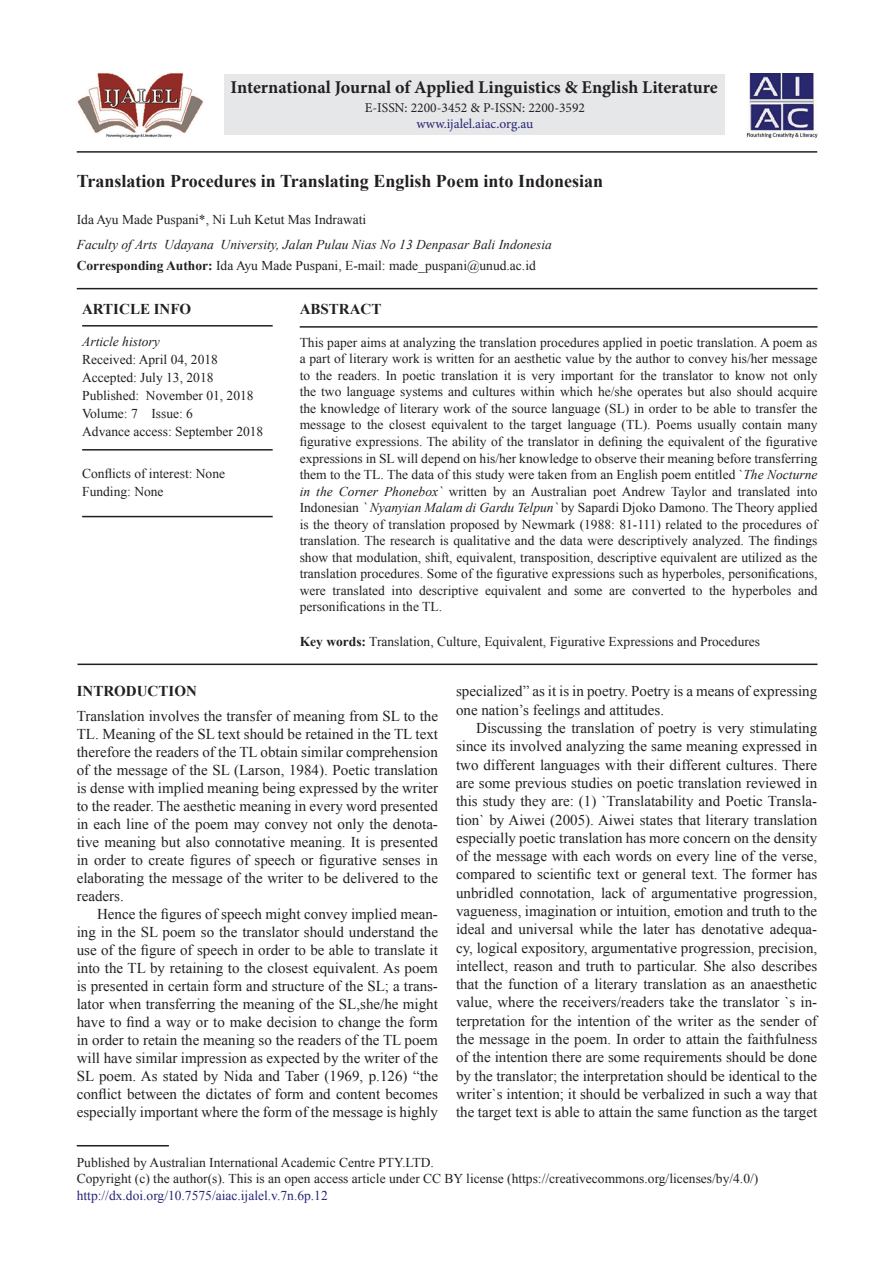
<style>
.page{position:relative;width:894px;height:1263px;background:#fff}
.page>*{position:absolute;margin:0;border:0;box-sizing:border-box;transform-origin:0 0}
.AT{font:700 18px "Times New Roman";color:#231f20}
.J_Name{font:700 18px "Minion Pro";color:#231f20}
.TX{font:15px/18.3px "Times New Roman";color:#231f20;text-align:justify}
.TXFL{font:15px/18px "Times New Roman";color:#231f20;text-align:justify}
.ART_INFO{font:700 15px "Times New Roman";color:#231f20}
.ABSH{font:700 15px "Times New Roman";color:#231f20}
.ABS{font:13.5px/16.5px "Times New Roman";color:#231f20;text-align:justify}
.PUB_Details{font:13.5px/16.5px "Times New Roman";color:#231f20}
.HIS{font:13.5px/18px "Times New Roman";color:#231f20}
.KWD{font:13.5px "Times New Roman";color:#231f20}
.AFF{font:italic 13.5px "Times New Roman";color:#231f20}
.ADD{font:13.5px "Times New Roman";color:#231f20}
.AU{font:13.5px "Times New Roman";color:#231f20}
.HIS_1{font:13.5px/18px "Times New Roman";color:#231f20}
.ISSN_Num{font:13.5px "Minion Pro";color:#231f20}
.ISSN_Web{font:13.5px "Minion Pro";color:#282574}
.s1{font-weight:700}
.s2{font-style:italic}
.s3{color:#282574}
</style>
<div class="page">
<hr style="left:77px;top:151px;width:739px;height:2px;background:#231f20">
<hr style="left:77px;top:288px;width:740px;height:1px;background:#231f20">
<hr style="left:299px;top:326px;width:518px;height:2px;background:#231f20">
<hr style="left:77px;top:663px;width:740px;height:2px;background:#231f20">
<hr style="left:77px;top:1145px;width:92px;height:1px;background:#231f20">
<div style="left:224px;top:74px;width:501px;height:60px;background:#e6e7e9"></div>
<img style="left:746px;top:73px;width:70px;height:65px">
<img style="left:77px;top:73px;width:126px;height:65px">
<hr style="left:82px;top:325px;width:190px;height:1px;background:#231f20">
<hr style="left:82px;top:449px;width:190px;height:1px;background:#231f20">
<hr style="left:82px;top:516px;width:190px;height:1px;background:#231f20">
<p class="J_Name" style="left:230px;top:75px;width:488px">International Journal of Applied Linguistics &amp; English Literature</p>
<p class="ISSN_Num" style="left:364px;top:98px;width:222px">E-ISSN: 2200-3452 &amp; P-ISSN: 2200-3592</p>
<p class="ISSN_Web" style="left:416px;top:115px;width:118px">www.ijalel.aiac.org.au</p>
<p class="AT" style="left:77px;top:169px;width:527px">Translation Procedures in Translating English Poem into Indonesian</p>
<p class="AU" style="left:77px;top:210px;width:291px">Ida Ayu Made Puspani*, Ni Luh Ketut Mas Indrawati</p>
<p class="AFF" style="left:77px;top:236px;width:476px">Faculty of Arts Udayana University, Jalan Pulau Nias No 13 Denpasar Bali Indonesia</p>
<p class="ADD" style="left:77px;top:257px;width:460px"><span class="s1">Corresponding Author:</span> Ida Ayu Made Puspani, E-mail: made_puspani@unud.ac.id</p>
<p class="ABSH" style="left:299px;top:299px;width:83px">ABSTRACT</p>
<p class="ABS" style="left:299px;top:334px;width:519px">This paper aims at analyzing the translation procedures applied in poetic translation. A poem as a part of literary work is written for an aesthetic value by the author to convey his/her message to the readers. In poetic translation it is very important for the translator to know not only the two language systems and cultures within which he/she operates but also should acquire the knowledge of literary work of the source language (SL) in order to be able to transfer the message to the closest equivalent to the target language (TL). Poems usually contain many figurative expressions. The ability of the translator in defining the equivalent of the figurative expressions in SL will depend on his/her knowledge to observe their meaning before transferring them to the TL. The data of this study were taken from an English poem entitled `<span class="s2">The Nocturne in the Corner Phonebox`</span> written by an Australian poet Andrew Taylor and translated into Indonesian <span class="s2">` Nyanyian Malam di Gardu Telpun`</span> by Sapardi Djoko Damono. The Theory applied is the theory of translation proposed by Newmark (1988: 81-111) related to the procedures of translation. The research is qualitative and the data were descriptively analyzed. The findings show that modulation, shift, equivalent, transposition, descriptive equivalent are utilized as the translation procedures. Some of the figurative expressions such as hyperboles, personifications, were translated into descriptive equivalent and some are converted to the hyperboles and personifications in the TL.</p>
<p class="KWD" style="left:299px;top:632px;width:462px"><span class="s1">Key words:</span> Translation, Culture, Equivalent, Figurative Expressions and Procedures</p>
<h1 class="ART_INFO" style="left:77px;top:681px;width:121px">INTRODUCTION</h1>
<p class="TXFL" style="left:77px;top:706px;width:362px">Translation involves the transfer of meaning from SL to the TL. Meaning of the SL text should be retained in the TL text therefore the readers of the TL obtain similar comprehension of the message of the SL (Larson, 1984). Poetic translation is dense with implied meaning being expressed by the writer to the reader. The aesthetic meaning in every word presented in each line of the poem may convey not only the denota&shy;tive meaning but also connotative meaning. It is presented in order to create figures of speech or figurative senses in elaborating the message of the writer to be delivered to the readers.</p>
<p class="TX" style="left:77px;top:904px;width:362px;text-indent:20px">Hence the figures of speech might convey implied mean&shy;ing in the SL poem so the translator should understand the use of the figure of speech in order to be able to translate it into the TL by retaining to the closest equivalent. As poem is presented in certain form and structure of the SL; a trans&shy;lator when transferring the meaning of the SL,she/he might have to find a way or to make decision to change the form in order to retain the meaning so the readers of the TL poem will have similar impression as expected by the writer of the SL poem. As stated by Nida and Taber (1969, p.126) “the conflict between the dictates of form and content becomes especially important where the form of the message is highly</p>
<p class="PUB_Details" style="left:77px;top:1153px;width:682px">Published by Australian International Academic Centre PTY.LTD.<br>Copyright (c) the author(s). This is an open access article under CC BY license (https://creativecommons.org/licenses/by/4.0/) <span class="s3">http://dx.doi.org/10.7575/aiac.ijalel.v.7n.6p.12</span></p>
<p class="ART_INFO" style="left:82px;top:299px;width:111px">ARTICLE INFO</p>
<p class="HIS" style="left:82px;top:332px;width:183px"><span class="s2">Article history<br></span>Received: April 04, 2018<br>Accepted: July 13, 2018<br>Published: November 01, 2018<br>Volume: 7 Issue: 6<br>Advance access: September 2018</p>
<p class="HIS_1" style="left:82px;top:464px;width:144px">Conflicts of interest: None<br>Funding: None</p>
<p class="TX" style="left:456px;top:682px;width:362px">specialized” as it is in poetry. Poetry is a means of expressing one nation’s feelings and attitudes.</p>
<p class="TX" style="left:456px;top:718px;width:362px;text-indent:20px">Discussing the translation of poetry is very stimulating since its involved analyzing the same meaning expressed in two different languages with their different cultures. There are some previous studies on poetic translation reviewed in this study they are: (1) `Translatability and Poetic Transla&shy;tion` by Aiwei (2005). Aiwei states that literary translation especially poetic translation has more concern on the density of the message with each words on every line of the verse, compared to scientific text or general text. The former has unbridled connotation, lack of argumentative progression, vagueness, imagination or intuition, emotion and truth to the ideal and universal while the later has denotative adequa&shy;cy, logical expository, argumentative progression, precision, intellect, reason and truth to particular. She also describes that the function of a literary translation as an anaesthetic value, where the receivers/readers take the translator `s in&shy;terpretation for the intention of the writer as the sender of the message in the poem. In order to attain the faithfulness of the intention there are some requirements should be done by the translator; the interpretation should be identical to the writer`s intention; it should be verbalized in such a way that the target text is able to attain the same function as the target</p>
</div>
